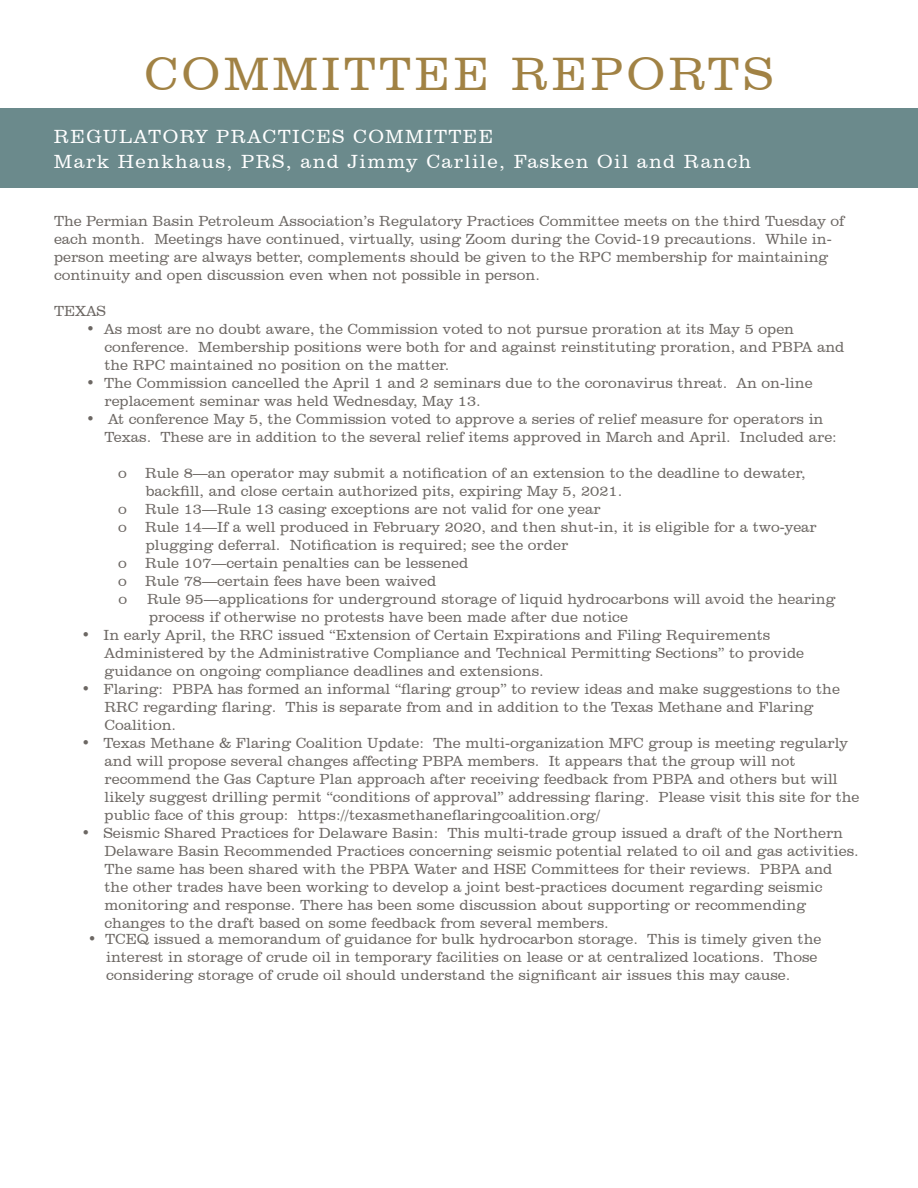
<style>
.page{position:relative;width:918px;height:1188px;background:#fff}
.page>*{position:absolute;margin:0;border:0;box-sizing:border-box;transform-origin:0 0}
.t1{font:300 48px "Clarendon BT";letter-spacing:.07em;color:#a18244}
.t2{font:300 19.5px/25.5px "Clarendon BT";letter-spacing:.07em;color:#fff}
.t3{font:300 15px/18px "Clarendon BT";color:#6c6763}
</style>
<div class="page">
<div style="left:0;top:108px;width:918px;height:80px;background:#6b8a8c"></div>
<p class="t1" style="left:145px;top:45px;width:630px">COMMITTEE REPORTS</p>
<p class="t2" style="left:54px;top:123px;width:699px">REGULATORY PRACTICES COMMITTEE<br>Mark Henkhaus, PRS, and Jimmy Carlile, Fasken Oil and Ranch</p>
<p class="t3" style="left:54px;top:211px;width:792px">The Permian Basin Petroleum Association’s Regulatory Practices Committee meets on the third Tuesday of each month. Meetings have continued, virtually, using Zoom during the Covid-19 precautions. While in&shy;person meeting are always better, complements should be given to the RPC membership for maintaining continuity and open discussion even when not possible in person.</p>
<p class="t3" style="left:54px;top:301px;width:54px">TEXAS</p>
<p class="t3" style="left:86px;top:319px;width:709px">• As most are no doubt aware, the Commission voted to not pursue proration at its May 5 open</p>
<p class="t3" style="left:104px;top:337px;width:741px">conference. Membership positions were both for and against reinstituting proration, and PBPA and</p>
<p class="t3" style="left:104px;top:355px;width:346px">the RPC maintained no position on the matter.</p>
<p class="t3" style="left:86px;top:373px;width:728px">• The Commission cancelled the April 1 and 2 seminars due to the coronavirus threat. An on-line</p>
<p class="t3" style="left:104px;top:391px;width:378px">replacement seminar was held Wednesday, May 13.</p>
<p class="t3" style="left:86px;top:409px;width:739px">• At conference May 5, the Commission voted to approve a series of relief measure for operators in</p>
<p class="t3" style="left:104px;top:427px;width:734px">Texas. These are in addition to the several relief items approved in March and April. Included are:</p>
<p class="t3" style="left:118px;top:463px;width:689px">o Rule 8—an operator may submit a notification of an extension to the deadline to dewater,</p>
<p class="t3" style="left:146px;top:481px;width:478px">backfill, and close certain authorized pits, expiring May 5, 2021.</p>
<p class="t3" style="left:118px;top:499px;width:484px">o Rule 13—Rule 13 casing exceptions are not valid for one year</p>
<p class="t3" style="left:118px;top:517px;width:700px">o Rule 14—If a well produced in February 2020, and then shut-in, it is eligible for a two-year</p>
<p class="t3" style="left:146px;top:535px;width:424px">plugging deferral. Notification is required; see the order</p>
<p class="t3" style="left:118px;top:553px;width:352px">o Rule 107—certain penalties can be lessened</p>
<p class="t3" style="left:118px;top:571px;width:319px">o Rule 78—certain fees have been waived</p>
<p class="t3" style="left:118px;top:589px;width:10px">o</p>
<p class="t3" style="left:147px;top:589px;width:690px">Rule 95—applications for underground storage of liquid hydrocarbons will avoid the hearing process if otherwise no protests have been made after due notice</p>
<p class="t3" style="left:105px;top:625px;width:701px;text-indent:-23px">• In early April, the RRC issued “Extension of Certain Expirations and Filing Requirements<br>Administered by the Administrative Compliance and Technical Permitting Sections” to provide guidance on ongoing compliance deadlines and extensions.</p>
<p class="t3" style="left:105px;top:679px;width:737px;text-indent:-23px">• Flaring: PBPA has formed an informal “flaring group” to review ideas and make suggestions to the<br>RRC regarding flaring. This is separate from and in addition to the Texas Methane and Flaring<br>Coalition.</p>
<p class="t3" style="left:105px;top:733px;width:756px;text-indent:-23px">• Texas Methane &amp; Flaring Coalition Update: The multi-organization MFC group is meeting regularly and will propose several changes affecting PBPA members. It appears that the group will not recommend the Gas Capture Plan approach after receiving feedback from PBPA and others but will likely suggest drilling permit “conditions of approval” addressing flaring. Please visit this site for the public face of this group: https://texasmethaneflaringcoalition.org/</p>
<p class="t3" style="left:105px;top:823px;width:756px;text-indent:-23px">• Seismic Shared Practices for Delaware Basin: This multi-trade group issued a draft of the Northern Delaware Basin Recommended Practices concerning seismic potential related to oil and gas activities.<br>The same has been shared with the PBPA Water and HSE Committees for their reviews. PBPA and the other trades have been working to develop a joint best-practices document regarding seismic monitoring and response. There has been some discussion about supporting or recommending changes to the draft based on some feedback from several members.</p>
<p class="t3" style="left:106px;top:930px;width:717px;text-indent:-18px">• TCEQ issued a memorandum of guidance for bulk hydrocarbon storage. This is timely given the interest in storage of crude oil in temporary facilities on lease or at centralized locations. Those considering storage of crude oil should understand the significant air issues this may cause.</p>
</div>
